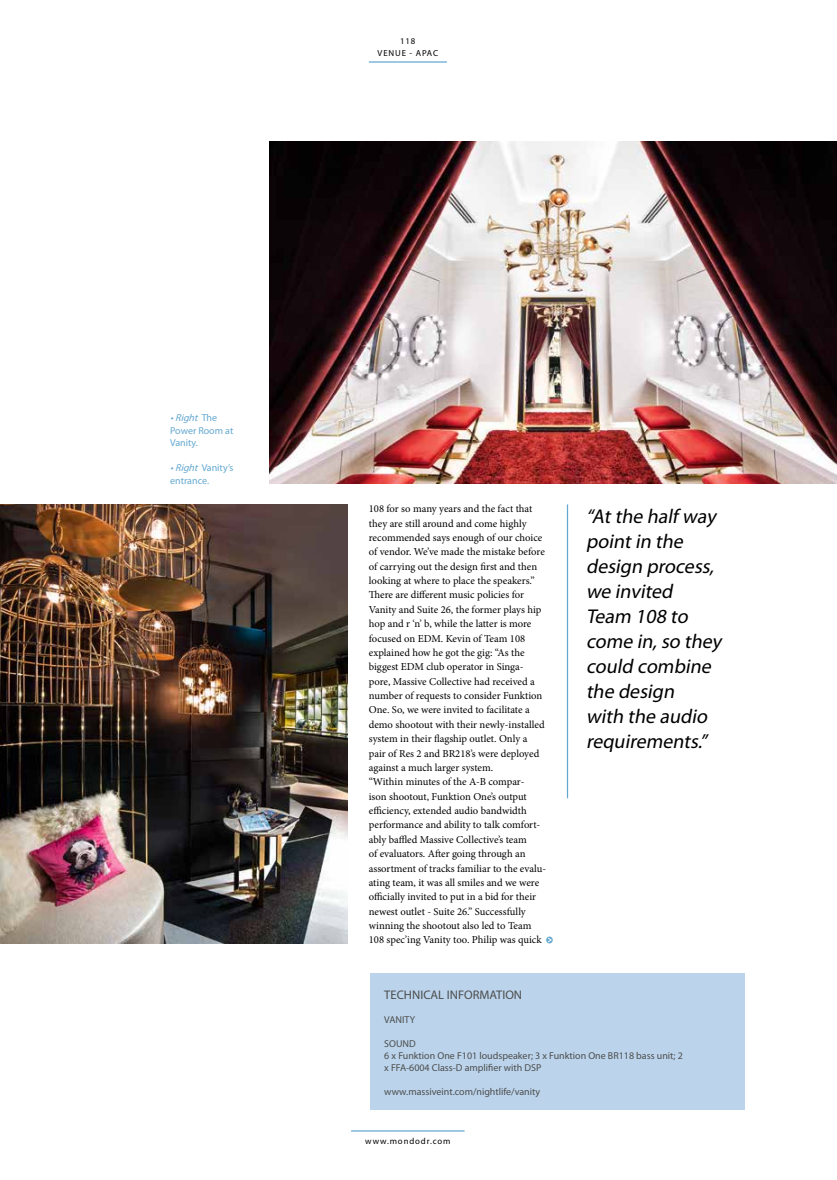
<style>
.page{position:relative;width:837px;height:1180px;background:#fff}
.page>*{position:absolute;margin:0;border:0;box-sizing:border-box;transform-origin:0 0}
.t1{font:italic 20px/25px "Myriad Pro";color:#000}
.t2{font:12.5px "Myriad Pro";color:#4d4d4c}
.t3{font:10.62px/14.4px "Minion Pro";color:#000}
.t4{font:10px/12px "Myriad Pro";color:#4d4d4c}
.t5{font:10px/12.5px "Myriad Pro";color:#64a8d0}
.t6{font:8.75px/12.4px "Myriad Pro";letter-spacing:.1em;color:#000;text-align:center}
.s1{font-style:italic}
</style>
<div class="page">
<hr style="left:351px;top:1130px;width:113px;height:2px;background:#64a8d0">
<hr style="left:369px;top:61px;width:77px;height:2px;background:#64a8d0">
<div style="left:370px;top:973px;width:374px;height:136px;background:#bbd4ec"></div>
<img style="left:269px;top:142px;width:567px;height:342px">
<hr style="left:566px;top:504px;width:2px;height:294px;background:#64a8d0">
<img style="left:0;top:504px;width:347px;height:439px">
<svg style="left:546px;top:936px;width:6px;height:7px"></svg>
<p class="t6" style="left:377px;top:35px;width:62px">118<br>VENUE - APAC</p>
<p class="t5" style="left:170px;top:412px;width:65px"><span class="s1">•Right</span> T h e<br>Power Room at<br>Vanity.</p>
<p class="t5" style="left:170px;top:462px;width:65px"><span class="s1">•Right</span> Vanity’s entrance.</p>
<p class="t3" style="left:369px;top:502px;width:179px">108 for so many years and the fact that they are still around and come highly recommended says enough of our choice of vendor. We’ve made the mistake before of carrying out the design first and then looking at where to place the speakers.” There are different music policies for Vanity and Suite 26, the former plays hip hop and r ‘n’ b, while the latter is more focused on EDM. Kevin of Team 108 explained how he got the gig: “As the biggest EDM club operator in Singa&shy;pore, Massive Collective had received a number of requests to consider Funktion One. So, we were invited to facilitate a demo shootout with their newly-installed system in their flagship outlet. Only a pair of Res 2 and BR218’s were deployed against a much larger system.<br>“Within minutes of the A-B compar-<br>ison shootout, Funktion One’s output efficiency, extended audio bandwidth performance and ability to talk comfort&shy;ably baffled Massive Collective’s team<br>of evaluators. After going through an assortment of tracks familiar to the evalu&shy;ating team, it was all smiles and we were officially invited to put in a bid for their newest outlet - Suite 26.” Successfully winning the shootout also led to Team 108 spec’ing Vanity too. Philip was quick</p>
<h1 class="t1" style="left:585px;top:504px;width:141px">“Atthe half way pointin the design process, we invited<br>Team 108 to come in,so they could combine the design<br>with the audio requirements.”</h1>
<p class="t2" style="left:384px;top:988px;width:139px">TECHNICAL INFORMATION</p>
<p class="t4" style="left:384px;top:1014px;width:32px">VANITY</p>
<p class="t4" style="left:384px;top:1038px;width:300px">SOUND<br>6 x Funktion One F101 loudspeaker; 3 x Funktion One BR118 bass unit; 2 x FFA-6004 Class-D amplifier with DSP</p>
<p class="t4" style="left:384px;top:1086px;width:157px">www.massiveint.com/nightlife/vanity</p>
<p class="t6" style="left:365px;top:1135px;width:87px">www.mondodr.com</p>
</div>
